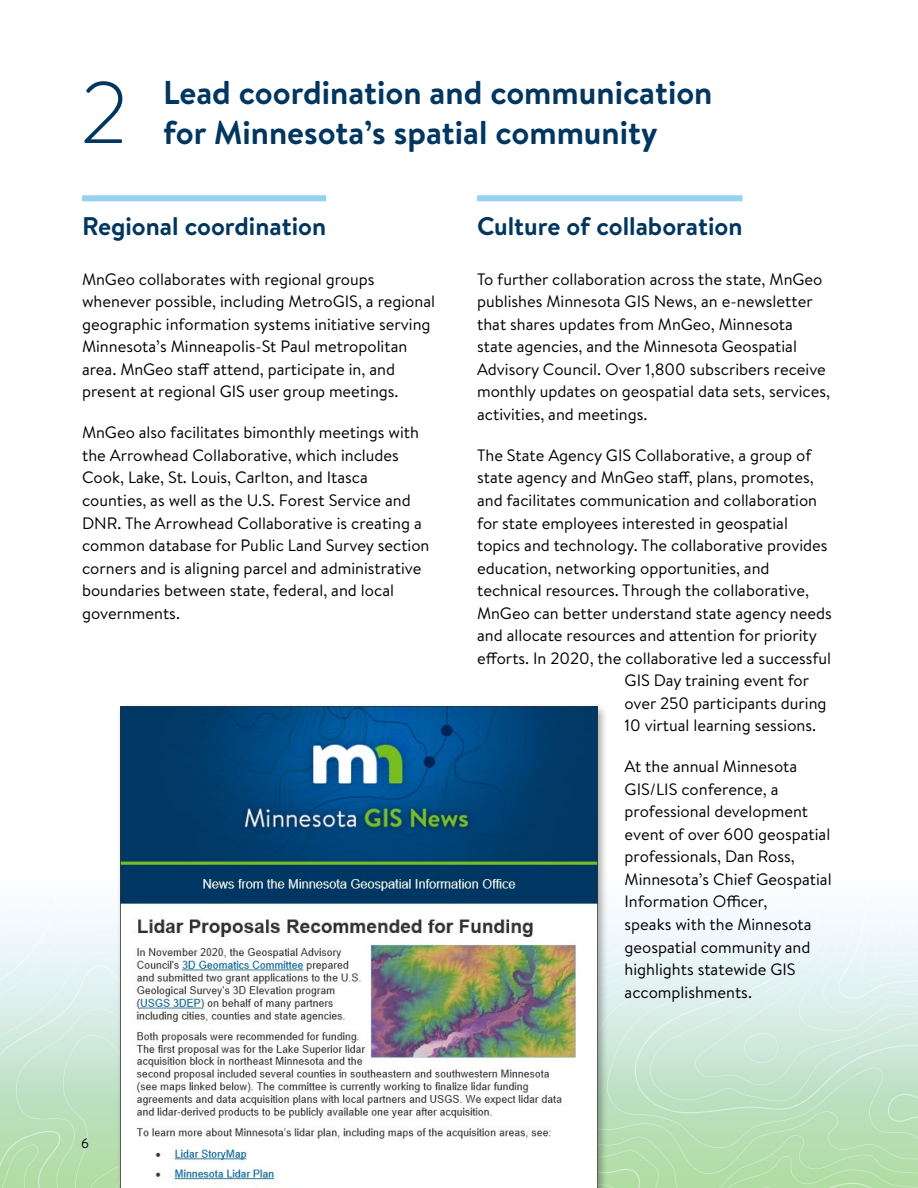
<style>
.page{position:relative;width:918px;height:1188px;background:#fff}
.page>*{position:absolute;margin:0;border:0;box-sizing:border-box;transform-origin:0 0}
.t1{font:300 87px "Brandon Text";color:#003660}
.t2{font:700 33px/39.6px "Brandon Text";color:#003660}
.t3{font:700 25.5px "Brandon Text";color:#003660}
.t4{font:16.5px/22.5px "Brandon Text";color:#000}
.t5{font:13.5px "Brandon Text";color:#000}
</style>
<div class="page">
<svg style="left:648px;top:1101px;width:138px;height:58px;fill:#b7dfb5"></svg>
<svg style="left:648px;top:916px;width:138px;height:185px"></svg>
<svg style="left:786px;top:1086px;width:132px;height:102px"></svg>
<svg style="left:695px;top:916px;width:223px;height:170px"></svg>
<svg style="left:0;top:916px;width:648px;height:272px"></svg>
<svg style="left:742px;top:1031px;width:37px;height:32px"></svg>
<div style="left:82px;top:195px;width:244px;height:6px;background:#96d1f2"></div>
<div style="left:477px;top:195px;width:266px;height:6px;background:#96d1f2"></div>
<div style="left:117px;top:702px;width:491px;height:486px;background:#000;opacity:.34"></div>
<img style="left:121px;top:706px;width:477px;height:482px">
<h1 class="t1" style="left:80px;top:54px;width:49px">2</h1>
<h2 class="t2" style="left:163px;top:72px;width:551px">Lead coordination and communication for Minnesota’s spatial community</h2>
<h3 class="t3" style="left:82px;top:208px;width:246px">Regional coordination</h3>
<p class="t4" style="left:82px;top:267px;width:355px">MnGeo collaborates with regional groups whenever possible, including MetroGIS, a regional geographic information systems initiative serving Minnesota’s Minneapolis-St Paul metropolitan area. MnGeo staff attend, participate in, and present at regional GIS user group meetings.</p>
<p class="t4" style="left:82px;top:421px;width:349px">MnGeo also facilitates bimonthly meetings with the Arrowhead Collaborative, which includes Cook, Lake, St. Louis, Carlton, and Itasca counties, as well as the U.S. Forest Service and DNR. The Arrowhead Collaborative is creating a common database for Public Land Survey section corners and is aligning parcel and administrative boundaries between state, federal, and local governments.</p>
<h3 class="t3" style="left:477px;top:208px;width:267px">Culture of collaboration</h3>
<p class="t4" style="left:477px;top:267px;width:354px">To further collaboration across the state, MnGeo publishes Minnesota GIS News, an e-newsletter that shares updates from MnGeo, Minnesota state agencies, and the Minnesota Geospatial Advisory Council. Over 1,800 subscribers receive monthly updates on geospatial data sets, services, activities, and meetings.</p>
<p class="t4" style="left:477px;top:443px;width:336px">The State Agency GIS Collaborative, a group of</p>
<p class="t4" style="left:477px;top:466px;width:338px">state agency and MnGeo staff, plans, promotes,</p>
<p class="t4" style="left:477px;top:488px;width:342px">and facilitates communication and collaboration</p>
<p class="t4" style="left:477px;top:511px;width:312px">for state employees interested in geospatial</p>
<p class="t4" style="left:477px;top:533px;width:352px">topics and technology. The collaborative provides</p>
<p class="t4" style="left:477px;top:556px;width:294px">education, networking opportunities, and</p>
<p class="t4" style="left:477px;top:579px;width:333px">technical resources. Through the collaborative,</p>
<p class="t4" style="left:477px;top:601px;width:356px">MnGeo can better understand state agency needs</p>
<p class="t4" style="left:477px;top:624px;width:341px">and allocate resources and attention for priority</p>
<p class="t4" style="left:477px;top:646px;width:356px">efforts. In 2020, the collaborative led a successful</p>
<p class="t4" style="left:625px;top:669px;width:186px">GIS Day training event for</p>
<p class="t4" style="left:625px;top:691px;width:204px">over 250 participants during</p>
<p class="t4" style="left:625px;top:714px;width:193px">10 virtual learning sessions.</p>
<p class="t4" style="left:625px;top:755px;width:209px">At the annual Minnesota<br>GIS/LIS conference, a professional development event of over 600 geospatial professionals, Dan Ross,<br>Minnesota’s Chief Geospatial<br>Information Officer,<br>speaks with the Minnesota geospatial community and highlights statewide GIS accomplishments.</p>
<p class="t5" style="left:81px;top:1134px;width:9px">6</p>
</div>
